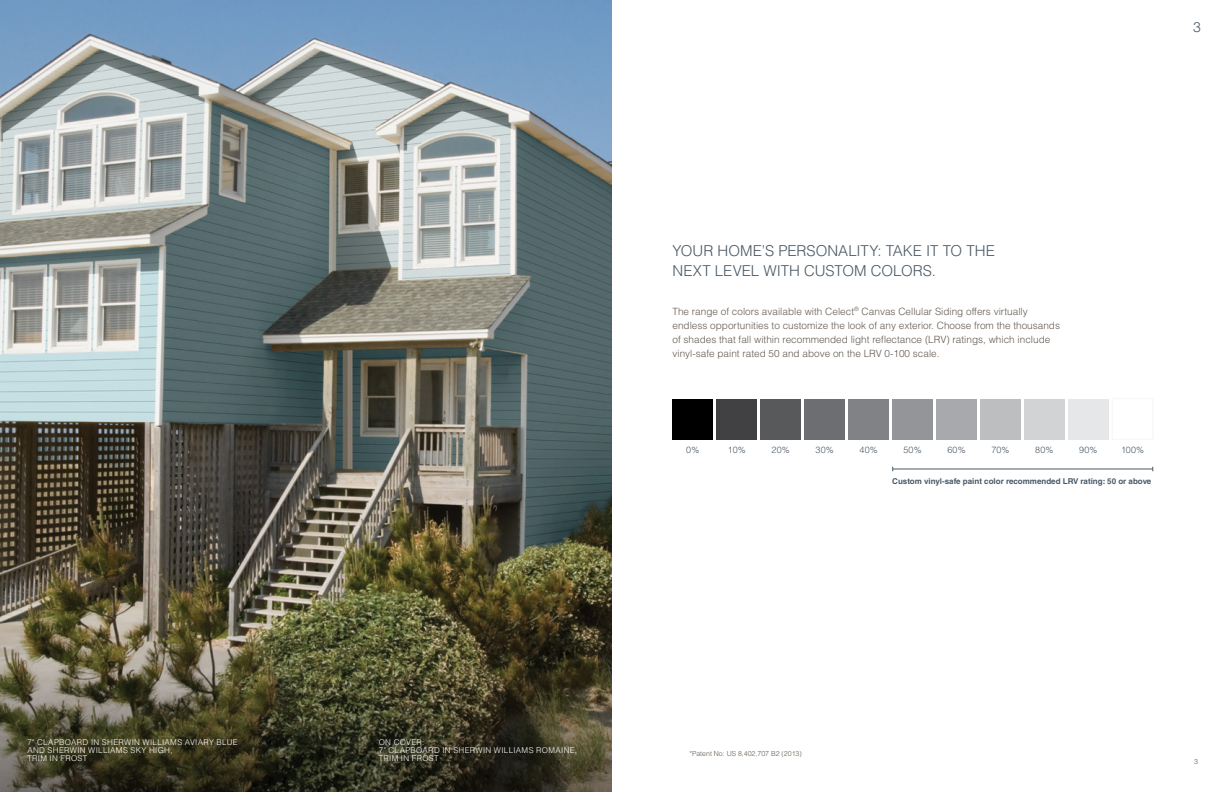
<style>
.page{position:relative;width:1224px;height:792px;background:#fff}
.page>*{position:absolute;margin:0;border:0;box-sizing:border-box;transform-origin:0 0}
.t1{font:300 15px/20px "Helvetica LT Std";color:#485865}
.t2{font:300 14px "Helvetica LT Std";color:#485865}
.t3{font:300 10px/14px "Helvetica LT Std";color:#635950}
.t4{font:300 9px "Helvetica LT Std";letter-spacing:.025em;color:#485865}
.t5{font:300 8px/8px "Helvetica LT Std";letter-spacing:.04em;color:#fff}
.t6{font:700 8px "Helvetica LT Std";color:#485865}
.t7{font:300 7px "Helvetica LT Std";color:#635950}
</style>
<div class="page">
<img style="left:0;top:0;width:612px;height:792px">
<div style="left:672px;top:399px;width:41px;height:40px;background:#000"></div>
<div style="left:716px;top:399px;width:41px;height:40px;background:#414042"></div>
<div style="left:760px;top:399px;width:41px;height:40px;background:#58595b"></div>
<div style="left:804px;top:399px;width:41px;height:40px;background:#6d6e71"></div>
<div style="left:848px;top:399px;width:41px;height:40px;background:#808285"></div>
<div style="left:892px;top:399px;width:41px;height:40px;background:#939598"></div>
<div style="left:936px;top:399px;width:41px;height:40px;background:#a7a9ac"></div>
<div style="left:980px;top:399px;width:41px;height:40px;background:#bcbec0"></div>
<div style="left:1024px;top:399px;width:41px;height:40px;background:#d1d3d4"></div>
<div style="left:1068px;top:399px;width:41px;height:40px;background:#e6e7e8"></div>
<hr style="left:893px;top:468px;width:260px;height:2px;background:#485865">
<h2 class="t2" style="left:1193px;top:18px;width:9px">3</h2>
<h1 class="t1" style="left:672px;top:241px;width:324px">YOUR HOME’S PERSONALITY: TAKE IT TO THE<br>NEXT LEVEL WITH CUSTOM COLORS.</h1>
<p class="t3" style="left:672px;top:304px;width:389px">The range of colors available with Celect<sup>®</sup> Canvas Cellular Siding offers virtually endless opportunities to customize the look of any exterior. Choose from the thousands of shades that fall within recommended light reflectance (LRV) ratings, which include vinyl-safe paint rated 50 and above on the LRV 0-100 scale.</p>
<p class="t4" style="left:686px;top:444px;width:15px">0%</p>
<p class="t4" style="left:728px;top:444px;width:19px">10%</p>
<p class="t4" style="left:772px;top:444px;width:20px">20%</p>
<p class="t4" style="left:816px;top:444px;width:20px">30%</p>
<p class="t4" style="left:860px;top:444px;width:20px">40%</p>
<p class="t4" style="left:903px;top:444px;width:20px">50%</p>
<p class="t4" style="left:947px;top:444px;width:20px">60%</p>
<p class="t4" style="left:992px;top:444px;width:20px">70%</p>
<p class="t4" style="left:1035px;top:444px;width:20px">80%</p>
<p class="t4" style="left:1079px;top:444px;width:20px">90%</p>
<p class="t4" style="left:1121px;top:444px;width:25px">100%</p>
<p class="t6" style="left:892px;top:476px;width:261px">Custom vinyl-safe paint color recommended LRV rating: 50 or above</p>
<p class="t5" style="left:27px;top:738px;width:212px">7" CLAPBOARD IN SHERWIN WILLIAMS AVIARY BLUE<br>AND SHERWIN WILLIAMS SKY HIGH,<br>TRIM IN FROST</p>
<p class="t5" style="left:379px;top:738px;width:200px">ON COVER:<br>7" CLAPBOARD IN SHERWIN WILLIAMS ROMAINE,<br>TRIM IN FROST</p>
<p class="t7" style="left:689px;top:749px;width:114px">*Patent No: US 8,402,707 B2 (2013)</p>
<p class="t7" style="left:1194px;top:758px;width:5px">3</p>
</div>
